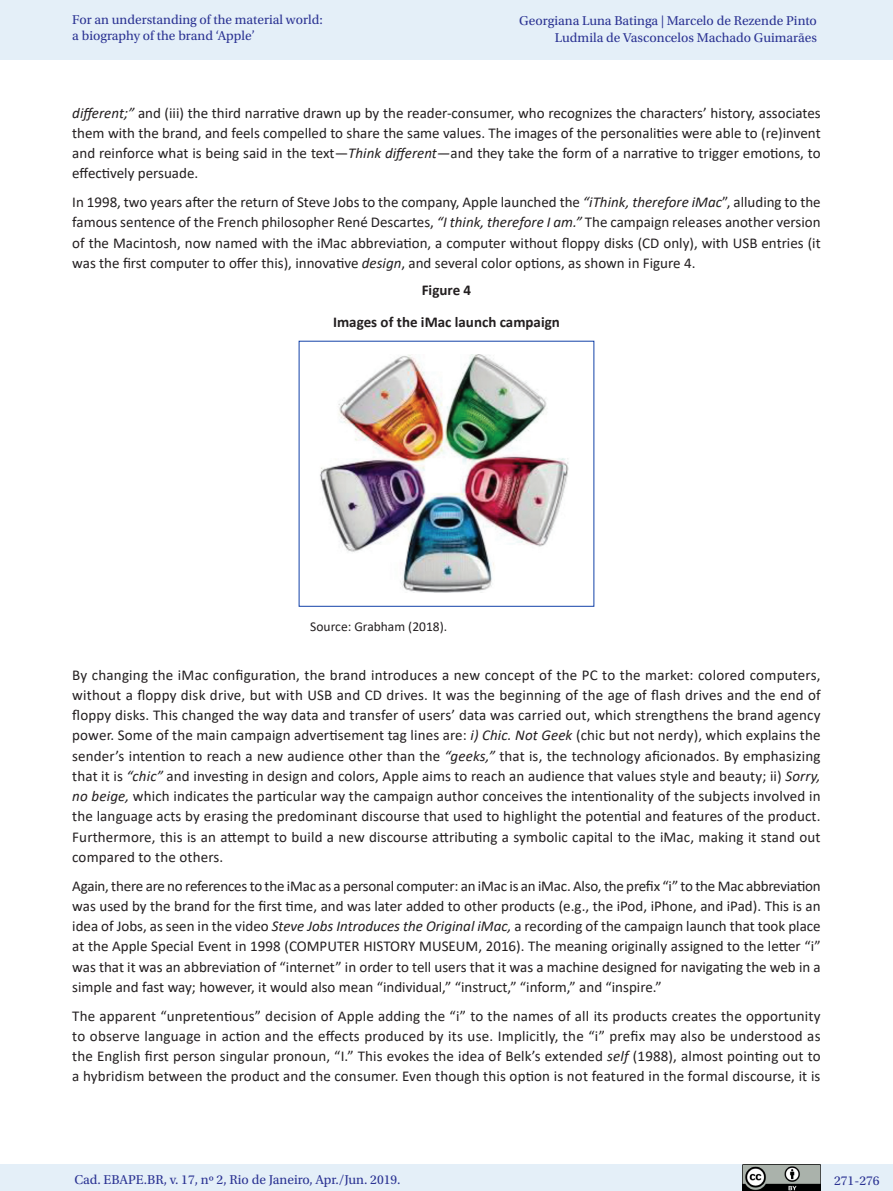
<style>
.page{position:relative;width:893px;height:1191px;background:#fff}
.page>*{position:absolute;margin:0;border:0;box-sizing:border-box;transform-origin:0 0}
._06_0_texto{font:15px/20.2px "Calibri";color:#231f20;text-align:justify}
._08_2_tabela_titulo{font:700 15px "Calibri";color:#231f20}
.t1{font:13.5px/16.5px "Utopia Std";color:#2b3393}
._00__fonte_legenda_f{font:13.5px "Calibri";color:#231f20}
.s1{font-style:italic}
</style>
<div class="page">
<div style="left:0;top:0;width:893px;height:60px;background:#e4eff8"></div>
<div style="left:0;top:1164px;width:893px;height:27px;background:#e4eff8"></div>
<img style="left:743px;top:1164px;width:78px;height:27px">
<img style="left:320px;top:355px;width:249px;height:238px">
<p class="t1" style="left:72px;top:11px;width:252px">For an understanding of the material world: a biography of the brand ‘Apple’</p>
<p class="t1" style="left:519px;top:13px;width:299px;text-align:right">Georgiana Luna Batinga | Marcelo de Rezende Pinto<br>Ludmila de Vasconcelos Machado Guimarães</p>
<p class="_06_0_texto" style="left:72px;top:102px;width:750px"><span class="s1">different;”</span> and (iii) the third narrative drawn up by the reader-consumer, who recognizes the characters’ history, associates them with the brand, and feels compelled to share the same values. The images of the personalities were able to (re)invent and reinforce what is being said in the text—<span class="s1">Think different—</span>and they take the form of a narrative to trigger emotions, to effectively persuade.</p>
<p class="_06_0_texto" style="left:72px;top:192px;width:750px">In 1998, two years after the return of Steve Jobs to the company, Apple launched the <span class="s1">“iThink, therefore iMac</span>”, alluding to the famous sentence of the French philosopher René Descartes, <span class="s1">“I think, therefore I am.”</span> The campaign releases another version of the Macintosh, now named with the iMac abbreviation, a computer without floppy disks (CD only), with USB entries (it was the first computer to offer this), innovative <span class="s1">design</span>, and several color options, as shown in Figure 4.</p>
<p class="_08_2_tabela_titulo" style="left:422px;top:279px;width:51px">Figure 4</p>
<p class="_08_2_tabela_titulo" style="left:333px;top:311px;width:228px">Images of the iMac launch campaign</p>
<p class="_00__fonte_legenda_f" style="left:310px;top:617px;width:138px">Source: Grabham (2018).</p>
<p class="_06_0_texto" style="left:72px;top:664px;width:750px">By changing the iMac configuration, the brand introduces a new concept of the PC to the market: colored computers, without a floppy disk drive, but with USB and CD drives. It was the beginning of the age of flash drives and the end of floppy disks. This changed the way data and transfer of users’ data was carried out, which strengthens the brand agency power. Some of the main campaign advertisement tag lines are: <span class="s1">i) Chic. Not Geek</span> (chic but not nerdy), which explains the sender’s intention to reach a new audience other than the <span class="s1">“geeks,”</span> that is, the technology aficionados. By emphasizing that it is <span class="s1">“chic”</span> and investing in design and colors, Apple aims to reach an audience that values style and beauty; ii) <span class="s1">Sorry, no beige,</span> which indicates the particular way the campaign author conceives the intentionality of the subjects involved in the language acts by erasing the predominant discourse that used to highlight the potential and features of the product.<br>Furthermore, this is an attempt to build a new discourse attributing a symbolic capital to the iMac, making it stand out compared to the others.</p>
<p class="_06_0_texto" style="left:72px;top:875px;width:750px">Again, there are no references to the iMac as a personal computer: an iMac is an iMac. Also, the prefix “i” to the Mac abbreviation was used by the brand for the first time, and was later added to other products (e.g., the iPod, iPhone, and iPad). This is an idea of Jobs, as seen in the video <span class="s1">Steve Jobs Introduces the Original iMac,</span> a recording of the campaign launch that took place at the Apple Special Event in 1998 (COMPUTER HISTORY MUSEUM, 2016). The meaning originally assigned to the letter “i” was that it was an abbreviation of “internet” in order to tell users that it was a machine designed for navigating the web in a simple and fast way; however, it would also mean “individual,” “instruct,” “inform,” and “inspire.”</p>
<p class="_06_0_texto" style="left:72px;top:1005px;width:750px">The apparent “unpretentious” decision of Apple adding the “i” to the names of all its products creates the opportunity to observe language in action and the effects produced by its use. Implicitly, the “i” prefix may also be understood as the English first person singular pronoun, “I.” This evokes the idea of Belk’s extended <span class="s1">self</span> (1988), almost pointing out to a hybridism between the product and the consumer. Even though this option is not featured in the formal discourse, it is</p>
<p class="t1" style="left:74px;top:1171px;width:328px">Cad. EBAPE.BR, v. 17, nº 2, Rio de Janeiro, Apr./Jun. 2019.</p>
<p class="t1" style="left:834px;top:1172px;width:47px">271-276</p>
</div>
